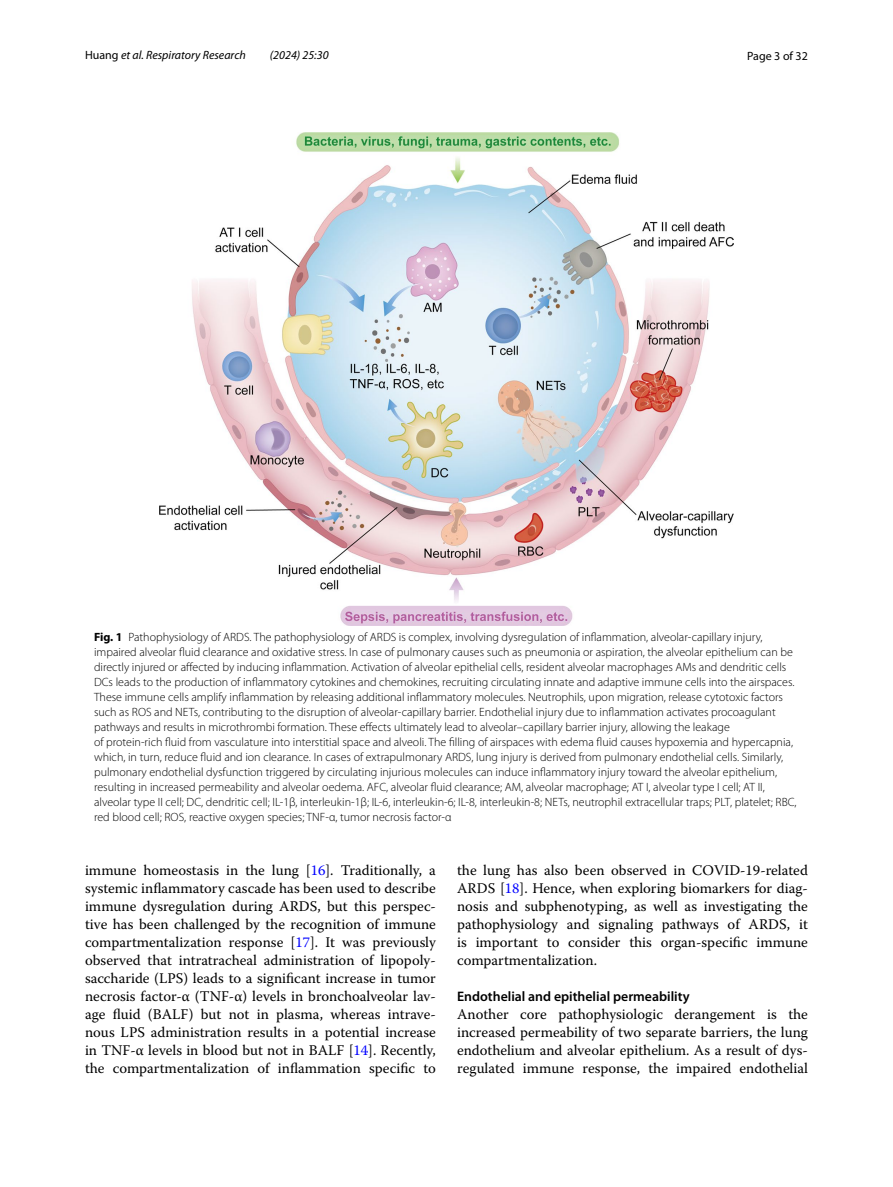
<style>
.page{position:relative;width:893px;height:1187px;background:#fff}
.page>*{position:absolute;margin:0;border:0;box-sizing:border-box;transform-origin:0 0}
.t1{font:14.7px/18px "Warnock Pro";color:#000;text-align:justify}
.t2{font:600 13.8px "Myriad Pro";color:#000}
.t3{font:300 12px/15px "Myriad Pro";color:#000}
.t4{font:italic 12px "Myriad Pro";color:#000}
.t5{font:12px "Myriad Pro";color:#000}
.s1{font-style:normal}
.s2{font-weight:700}
.s3{color:#00f}
</style>
<div class="page">
<img style="left:159px;top:133px;width:574px;height:492px">
<p class="t4" style="left:85px;top:48px;width:162px"><span class="s1">Huang</span> et al. Respiratory Research</p>
<p class="t4" style="left:270px;top:48px;width:60px">(2024) 25:30</p>
<p class="t5" style="left:747px;top:48px;width:62px">Page 3 of 32</p>
<p class="t3" style="left:94px;top:629px;width:704px"><span class="s2">Fig. 1</span> Pathophysiology of ARDS. The pathophysiology of ARDS is complex, involving dysregulation of inflammation, alveolar-capillary injury, impaired alveolar fluid clearance and oxidative stress. In case of pulmonary causes such as pneumonia or aspiration, the alveolar epithelium can be directly injured or affected by inducing inflammation. Activation of alveolar epithelial cells, resident alveolar macrophages AMs and dendritic cells DCs leads to the production of inflammatory cytokines and chemokines, recruiting circulating innate and adaptive immune cells into the airspaces.<br>These immune cells amplify inflammation by releasing additional inflammatory molecules. Neutrophils, upon migration, release cytotoxic factors such as ROS and NETs, contributing to the disruption of alveolar-capillary barrier. Endothelial injury due to inflammation activates procoagulant pathways and results in microthrombi formation. These effects ultimately lead to alveolar–capillary barrier injury, allowing the leakage<br>of protein-rich fluid from vasculature into interstitial space and alveoli. The filling of airspaces with edema fluid causes hypoxemia and hypercapnia, which, in turn, reduce fluid and ion clearance. In cases of extrapulmonary ARDS, lung injury is derived from pulmonary endothelial cells. Similarly, pulmonary endothelial dysfunction triggered by circulating injurious molecules can induce inflammatory injury toward the alveolar epithelium, resulting in increased permeability and alveolar oedema. AFC, alveolar fluid clearance; AM, alveolar macrophage; AT I, alveolar type I cell; AT II, alveolar type II cell; DC, dendritic cell; IL-1β, interleukin-1β; IL-6, interleukin-6; IL-8, interleukin-8; NETs, neutrophil extracellular traps; PLT, platelet; RBC, red blood cell; ROS, reactive oxygen species; TNF-α, tumor necrosis factor-α</p>
<p class="t1" style="left:85px;top:861px;width:352px">immune homeostasis in the lung [<span class="s3">16</span>]. Traditionally, a systemic inflammatory cascade has been used to describe immune dysregulation during ARDS, but this perspec&shy;tive has been challenged by the recognition of immune compartmentalization response [<span class="s3">17</span>]. It was previously observed that intratracheal administration of lipopoly&shy;saccharide (LPS) leads to a significant increase in tumor necrosis factor-α (TNF-α) levels in bronchoalveolar lav&shy;age fluid (BALF) but not in plasma, whereas intrave&shy;nous LPS administration results in a potential increase in TNF-α levels in blood but not in BALF [<span class="s3">14</span>]. Recently, the compartmentalization of inflammation specific to</p>
<p class="t1" style="left:457px;top:861px;width:352px">the lung has also been observed in COVID-19-related ARDS [<span class="s3">18</span>]. Hence, when exploring biomarkers for diag&shy;nosis and subphenotyping, as well as investigating the pathophysiology and signaling pathways of ARDS, it is important to consider this organ-specific immune compartmentalization.</p>
<p class="t2" style="left:457px;top:987px;width:234px">Endothelial and epithelial permeability</p>
<p class="t1" style="left:457px;top:1005px;width:352px">Another core pathophysiologic derangement is the increased permeability of two separate barriers, the lung endothelium and alveolar epithelium. As a result of dys&shy;regulated immune response, the impaired endothelial</p>
</div>
